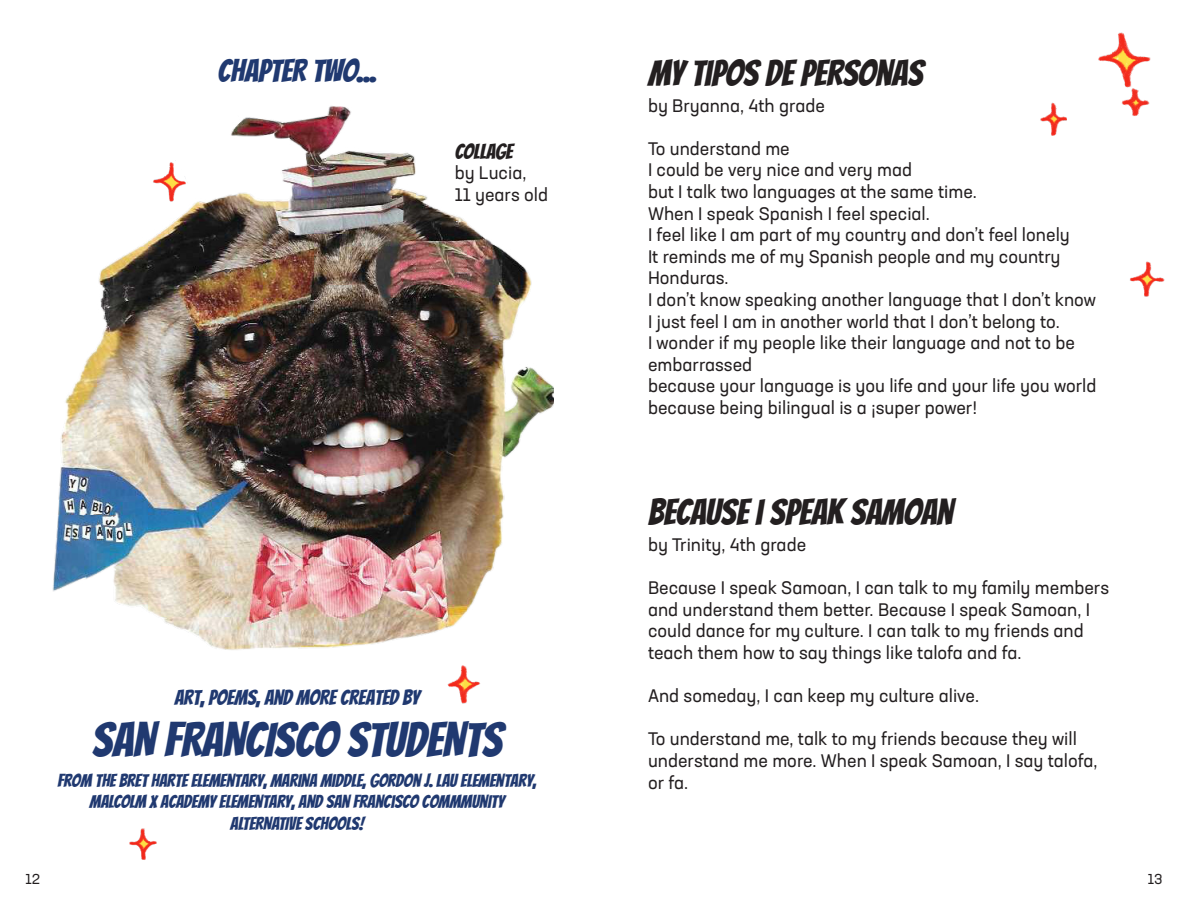
<style>
.page{position:relative;width:1188px;height:918px;background:#fff}
.page>*{position:absolute;margin:0;border:0;box-sizing:border-box;transform-origin:0 0}
.t1{font:48px "Bangers";color:#203970}
.t2{font:36px "Bangers";color:#231f20}
.t3{font:31.5px "Bangers";color:#203970}
.t4{font:21px "Bangers";color:#203970}
.t5{font:21px "Bangers";letter-spacing:-.005em;color:#231f20}
.t6{font:18px/21.6px "Neusa Next Pro";color:#231f20}
.t7{font:18px/21.6px "Bangers";color:#203970;text-align:center}
.t8{font:14.25px "Neusa Next Pro";color:#231f20}
</style>
<div class="page">
<img style="left:52px;top:106px;width:502px;height:544px">
<img style="left:129px;top:828px;width:28px;height:32px">
<img style="left:150px;top:160px;width:40px;height:44px">
<img style="left:447px;top:665px;width:34px;height:39px">
<img style="left:1130px;top:261px;width:35px;height:36px">
<img style="left:1098px;top:32px;width:53px;height:84px">
<img style="left:1040px;top:102px;width:27px;height:34px">
<p class="t3" style="left:217px;top:53px;width:161px">CHAPTER TWO...</p>
<p class="t5" style="left:455px;top:139px;width:59px">COLLAGE</p>
<p class="t6" style="left:455px;top:162px;width:95px">by Lucia,<br>11 years old</p>
<p class="t8" style="left:25px;top:871px;width:16px">12</p>
<p class="t4" style="left:174px;top:685px;width:247px">ART, POEMS, AND MORE CREATED BY</p>
<p class="t1" style="left:92px;top:712px;width:412px">SAN FRANCISCO STUDENTS</p>
<p class="t7" style="left:58px;top:770px;width:480px">FROM THE BRET HARTE ELEMENTARY, MARINA MIDDLE, GORDON J. LAU ELEMENTARY,<br>MALCOLM X ACADEMY ELEMENTARY, AND SAN FRANCISCO COMMMUNITY<br>ALTERNATIVE SCHOOLS!</p>
<p class="t2" style="left:648px;top:52px;width:276px">MY TIPOS DE PERSONAS</p>
<p class="t6" style="left:648px;top:94px;width:178px">by Bryanna, 4th grade</p>
<p class="t6" style="left:648px;top:137px;width:143px">To understand me</p>
<p class="t6" style="left:648px;top:159px;width:266px">I could be very nice and very mad</p>
<p class="t6" style="left:648px;top:181px;width:330px">but I talk two languages at the same time.</p>
<p class="t6" style="left:648px;top:202px;width:283px">When I speak Spanish I feel special.</p>
<p class="t6" style="left:648px;top:224px;width:423px">I feel like I am part of my country and don’t feel lonely</p>
<p class="t6" style="left:648px;top:245px;width:414px">It reminds me of my Spanish people and my country<br>Honduras.</p>
<p class="t6" style="left:648px;top:289px;width:449px">I don’t know speaking another language that I don’t know</p>
<p class="t6" style="left:648px;top:310px;width:413px">I just feel I am in another world that I don’t belong to.</p>
<p class="t6" style="left:648px;top:332px;width:428px">I wonder if my people like their language and not to be embarrassed</p>
<p class="t6" style="left:648px;top:375px;width:450px">because your language is you life and your life you world</p>
<p class="t6" style="left:648px;top:397px;width:331px">because being bilingual is a ¡super power!</p>
<p class="t2" style="left:648px;top:492px;width:306px">BECAUSE I SPEAK SAMOAN</p>
<p class="t6" style="left:648px;top:534px;width:160px">by Trinity, 4th grade</p>
<p class="t6" style="left:648px;top:577px;width:463px">Because I speak Samoan, I can talk to my family members and understand them better. Because I speak Samoan, I could dance for my culture. I can talk to my friends and teach them how to say things like talofa and fa.</p>
<p class="t6" style="left:648px;top:685px;width:333px">And someday, I can keep my culture alive.</p>
<p class="t6" style="left:648px;top:728px;width:451px">To understand me, talk to my friends because they will understand me more. When I speak Samoan, I say talofa, or fa.</p>
<p class="t8" style="left:1148px;top:871px;width:16px">13</p>
</div>
